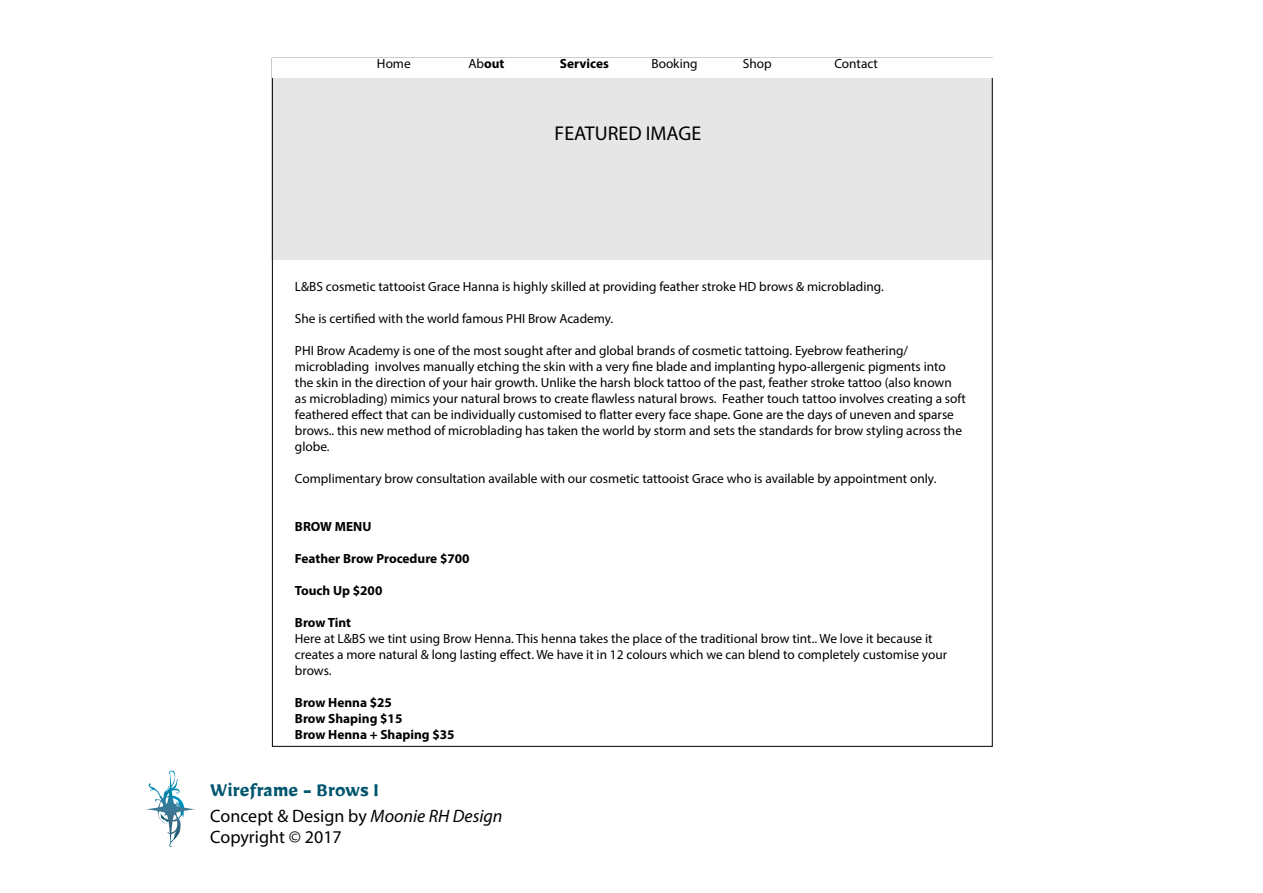
<style>
.page{position:relative;width:1263px;height:893px;background:#fff}
.page>*{position:absolute;margin:0;border:0;box-sizing:border-box;transform-origin:0 0}
.t1{font:700 22.05px "Mirza";color:#00556f;scale:.95 1}
.t2{font:19.95px "Myriad Pro";color:#000}
.t3{font:18px/21.6px "Myriad Pro";color:#000}
.t4{font:13.35px/16px "Myriad Pro";color:#000}
.t5{font:700 13.35px/16px "Myriad Pro";color:#000}
.s1{font-weight:400}
.s2{font-style:italic}
</style>
<div class="page">
<svg style="left:145px;top:770px;width:51px;height:78px"></svg>
<div style="left:272px;top:58px;width:721px;height:202px;background:#e6e6e6"></div>
<div style="left:272px;top:58px;width:720px;height:20px;background:#fff"></div>
<p class="t4" style="left:377px;top:55px;width:35px">Home</p>
<p class="t5" style="left:468px;top:55px;width:38px"><span class="s1">Ab</span>out</p>
<p class="t5" style="left:560px;top:55px;width:51px">Services</p>
<p class="t4" style="left:651px;top:55px;width:48px">Booking</p>
<p class="t4" style="left:743px;top:55px;width:30px">Shop</p>
<p class="t4" style="left:834px;top:55px;width:45px">Contact</p>
<h2 class="t2" style="left:555px;top:121px;width:148px">FEATURED IMAGE</h2>
<p class="t4" style="left:295px;top:278px;width:590px">L&amp;BS cosmetic tattooist Grace Hanna is highly skilled at providing feather stroke HD brows &amp; microblading.</p>
<p class="t4" style="left:295px;top:310px;width:320px">She is certified with the world famous PHI Brow Academy.</p>
<p class="t4" style="left:295px;top:342px;width:672px">PHI Brow Academy is one of the most sought after and global brands of cosmetic tattoing. Eyebrow feathering/ microblading involves manually etching the skin with a very fine blade and implanting hypo-allergenic pigments into the skin in the direction of your hair growth. Unlike the harsh block tattoo of the past, feather stroke tattoo (also known as microblading) mimics your natural brows to create flawless natural brows. Feather touch tattoo involves creating a soft feathered effect that can be individually customised to flatter every face shape. Gone are the days of uneven and sparse brows.. this new method of microblading has taken the world by storm and sets the standards for brow styling across the globe.</p>
<p class="t4" style="left:295px;top:470px;width:643px">Complimentary brow consultation available with our cosmetic tattooist Grace who is available by appointment only.</p>
<p class="t5" style="left:295px;top:518px;width:78px">BROW MENU</p>
<p class="t5" style="left:295px;top:550px;width:176px">Feather Brow Procedure $700</p>
<p class="t5" style="left:295px;top:582px;width:89px">Touch Up $200</p>
<p class="t5" style="left:295px;top:614px;width:58px">Brow Tint</p>
<p class="t4" style="left:295px;top:630px;width:654px">Here at L&amp;BS we tint using Brow Henna. This henna takes the place of the traditional brow tint.. We love it because it creates a more natural &amp; long lasting effect. We have it in 12 colours which we can blend to completely customise your brows.</p>
<p class="t5" style="left:295px;top:694px;width:161px">Brow Henna $25<br>Brow Shaping $15<br>Brow Henna + Shaping $35</p>
<h1 class="t1" style="left:210px;top:776px;width:179px">Wireframe - Brows I</h1>
<h3 class="t3" style="left:210px;top:805px;width:294px">Concept &amp; Design by <span class="s2">Moonie RH Design<br></span>Copyright © 2017</h3>
</div>
